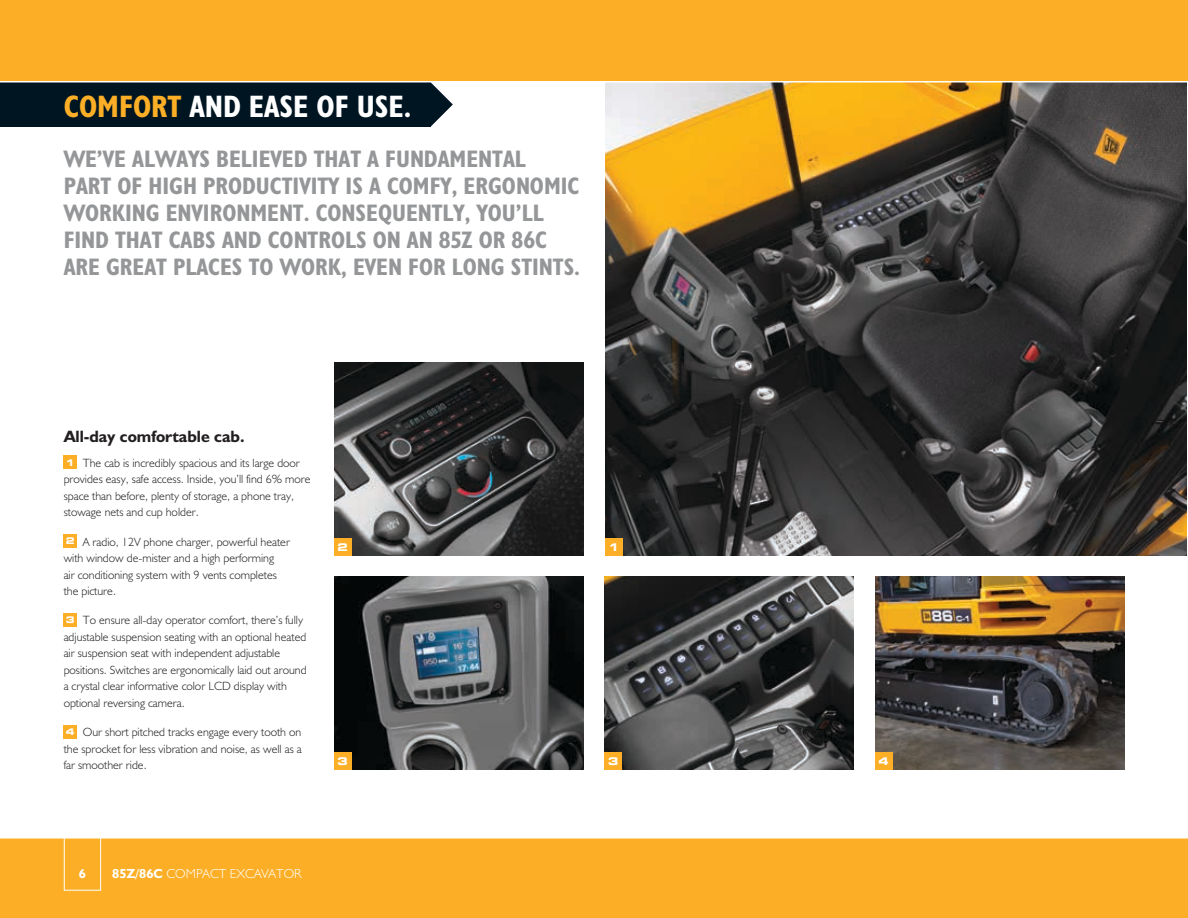
<style>
.page{position:relative;width:1188px;height:918px;background:#fff}
.page>*{position:absolute;margin:0;border:0;box-sizing:border-box;transform-origin:0 0}
.t1{font:31.2px "JCB Bold Condensed";color:#fff}
.t2{font:24px/27px "JCB Bold Condensed";color:#949698}
.t3{font:16.5px "JCB Bold";color:#231f20}
.t4{font:13.2px "JCB Light";color:#fff}
.t5{font:13.2px "JCB Bold";color:#fff}
.t6{font:12px/16.5px "JCB Light";color:#231f20}
.t7{font:700 expanded 10.5px "Square 721 BT";color:#fff}
.s1{color:#fcaf26}
.s2{font-family:"Square 721 BT";font-weight:700;font-stretch:expanded;font-size:9.15px;color:#fff}
.s3{font-family:"JCB Bold"}
</style>
<div class="page">
<img style="left:334px;top:363px;width:249px;height:192px">
<div style="left:334px;top:538px;width:17px;height:17px;background:#fcaf26"></div>
<svg style="left:430px;top:82px;width:23px;height:45px"></svg>
<div style="left:0;top:71px;width:430px;height:56px;background:#001522"></div>
<div style="left:0;top:838px;width:1188px;height:80px;background:#fcaf26"></div>
<img style="left:605px;top:82px;width:582px;height:473px">
<div style="left:0;top:0;width:1188px;height:81px;background:#fcaf26"></div>
<hr style="left:0;top:81px;width:1188px;height:1px;background:#fff">
<div style="left:64px;top:456px;width:13px;height:13px;background:#fcaf26"></div>
<div style="left:64px;top:534px;width:13px;height:14px;background:#fcaf26"></div>
<div style="left:64px;top:613px;width:13px;height:13px;background:#fcaf26"></div>
<div style="left:64px;top:725px;width:13px;height:13px;background:#fcaf26"></div>
<img style="left:334px;top:577px;width:249px;height:192px">
<div style="left:334px;top:752px;width:17px;height:17px;background:#fcaf26"></div>
<img style="left:605px;top:577px;width:249px;height:192px">
<div style="left:605px;top:752px;width:17px;height:17px;background:#fcaf26"></div>
<div style="left:64px;top:831px;width:37px;height:60px;border:1px solid #fff"></div>
<img style="left:875px;top:577px;width:249px;height:192px">
<div style="left:875px;top:752px;width:17px;height:17px;background:#fcaf26"></div>
<div style="left:605px;top:538px;width:17px;height:17px;background:#fcaf26"></div>
<h1 class="t1" style="left:64px;top:87px;width:349px"><span class="s1">COMFORT</span> AND EASE OF USE.</h1>
<h2 class="t2" style="left:64px;top:145px;width:518px">WE’VE ALWAYS BELIEVED THAT A FUNDAMENTAL<br>PART OF HIGH PRODUCTIVITY IS A COMFY, ERGONOMIC WORKING ENVIRONMENT. CONSEQUENTLY, YOU’LL FIND THAT CABS AND CONTROLS ON AN 85Z OR 86C ARE GREAT PLACES TO WORK, EVEN FOR LONG STINTS.</h2>
<h3 class="t3" style="left:64px;top:426px;width:182px">All-day comfortable cab.</h3>
<p class="t6" style="left:64px;top:454px;width:248px"><span class="s2">1</span> The cab is incredibly spacious and its large door provides easy, safe access. Inside, you’ll find 6% more space than before, plenty of storage, a phone tray, stowage nets and cup holder.</p>
<p class="t6" style="left:64px;top:533px;width:228px"><span class="s2">2</span> A radio, 12V phone charger, powerful heater with window de-mister and a high performing<br>air conditioning system with 9 vents completes the picture.</p>
<p class="t6" style="left:64px;top:612px;width:244px"><span class="s2">3</span> To ensure all-day operator comfort, there’s fully adjustable suspension seating with an optional heated air suspension seat with independent adjustable positions. Switches are ergonomically laid out around a crystal clear informative color LCD display with optional reversing camera.</p>
<p class="t6" style="left:64px;top:724px;width:240px;text-align:justify"><span class="s2">4</span> Our short pitched tracks engage every tooth on the sprocket for less vibration and noise, as well as a far smoother ride.</p>
<p class="t7" style="left:338px;top:541px;width:12px">2</p>
<p class="t7" style="left:609px;top:541px;width:12px">1</p>
<p class="t7" style="left:338px;top:755px;width:12px">3</p>
<p class="t7" style="left:608px;top:755px;width:12px">3</p>
<p class="t5" style="left:79px;top:866px;width:9px">6</p>
<p class="t4" style="left:112px;top:866px;width:191px"><span class="s3">85Z/86C</span> COMPACT EXCAVATOR</p>
<p class="t7" style="left:878px;top:755px;width:12px">4</p>
</div>
